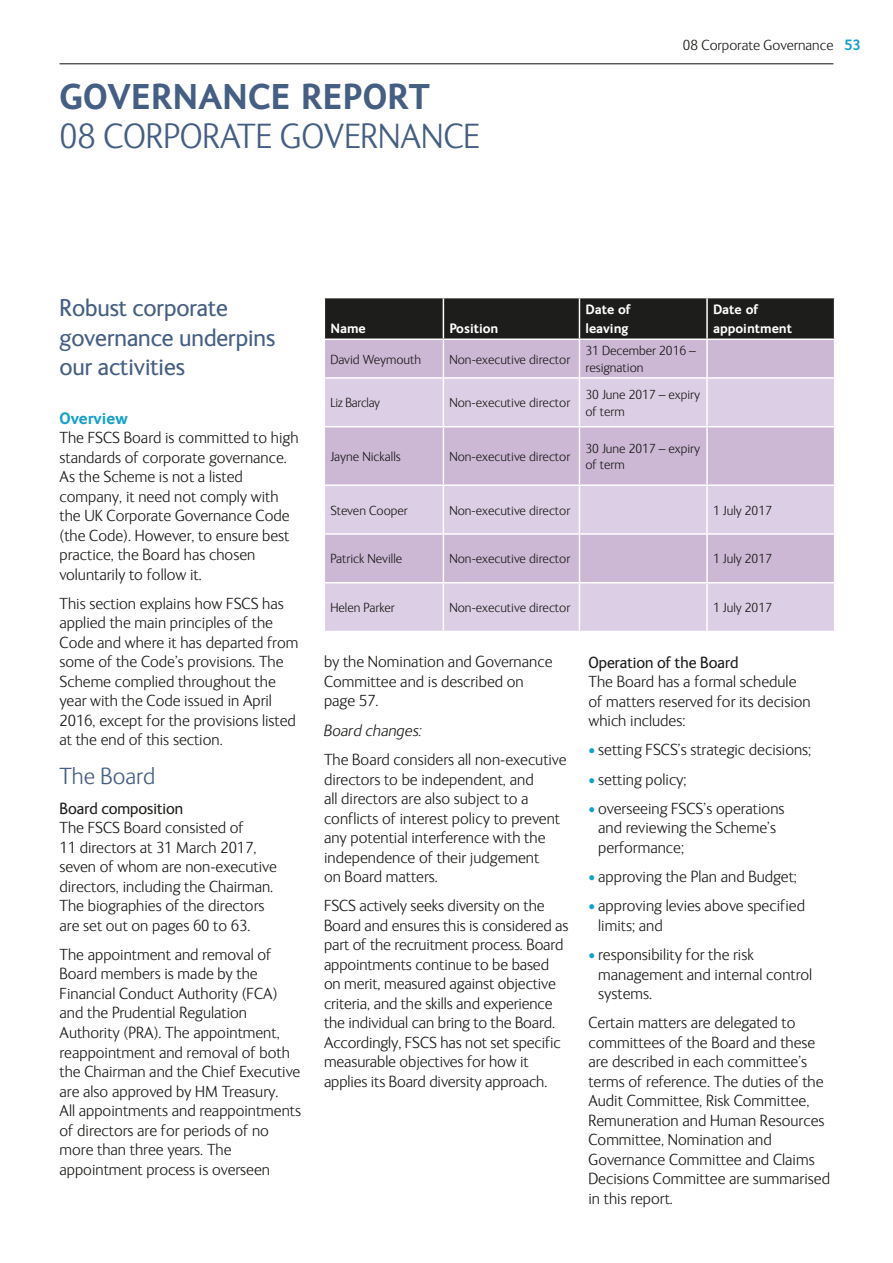
<style>
.page{position:relative;width:893px;height:1263px;background:#fff}
.page>*{position:absolute;margin:0;border:0;box-sizing:border-box;transform-origin:0 0}
.t1{font:300 36px "FS Ingrid";color:#455e83}
.t2{font:700 36px "FS Ingrid";color:#455e83}
.t3{font:24.75px/29.2px "FS Ingrid";color:#455e83}
.t4{font:300 24px "FS Ingrid";color:#455e83}
.t5{font:300 16.5px/19.5px "FS Ingrid";color:#1d1d1b}
.t6{font:16.5px "FS Ingrid";color:#1d1d1b}
.t7{font:italic 300 16.5px "FS Ingrid";color:#1d1d1b}
.t8{font:700 16.5px "FS Ingrid";color:#13a0cb}
.t9{font:300 15px "FS Ingrid";color:#1d1d1b}
.t10{font:300 13.5px/16.5px "FS Ingrid";color:#1d1d1b}
.t11{font:700 13.5px/19.5px "FS Ingrid";color:#fff}
.t12{font:300 13.5px "FS Ingrid";letter-spacing:-.02em;color:#1d1d1b}
.s1{font-weight:700;color:#13a0cb}
.s2{color:#13a0cb}
</style>
<div class="page">
<div style="left:325px;top:298px;width:509px;height:40px;background:#1d1d1b"></div>
<div style="left:325px;top:340px;width:509px;height:37px;background:#ccb7d5"></div>
<svg style="left:325px;top:379px;width:509px;height:252px;background:#d5c4dd"></svg>
<hr style="left:443px;top:298px;width:1px;height:40px;background:#fff">
<hr style="left:579px;top:298px;width:1px;height:40px;background:#fff">
<hr style="left:706px;top:298px;width:2px;height:40px;background:#fff">
<hr style="left:443px;top:340px;width:1px;height:37px;background:#fff">
<hr style="left:579px;top:340px;width:1px;height:37px;background:#fff">
<hr style="left:706px;top:340px;width:2px;height:37px;background:#fff">
<hr style="left:443px;top:379px;width:1px;height:47px;background:#fff">
<hr style="left:579px;top:379px;width:1px;height:47px;background:#fff">
<hr style="left:443px;top:426px;width:136px;height:1px;background:#fff">
<hr style="left:443px;top:427px;width:1px;height:57px;background:#fff">
<hr style="left:579px;top:427px;width:1px;height:57px;background:#fff">
<hr style="left:443px;top:484px;width:136px;height:2px;background:#fff">
<hr style="left:443px;top:486px;width:1px;height:47px;background:#fff">
<hr style="left:579px;top:486px;width:1px;height:47px;background:#fff">
<hr style="left:443px;top:533px;width:136px;height:2px;background:#fff">
<hr style="left:443px;top:535px;width:1px;height:47px;background:#fff">
<hr style="left:579px;top:535px;width:1px;height:47px;background:#fff">
<hr style="left:443px;top:582px;width:136px;height:1px;background:#fff">
<hr style="left:443px;top:583px;width:1px;height:48px;background:#fff">
<hr style="left:579px;top:583px;width:1px;height:48px;background:#fff">
<hr style="left:706px;top:379px;width:2px;height:47px;background:#fff">
<hr style="left:324px;top:426px;width:119px;height:1px;background:#fff">
<hr style="left:579px;top:426px;width:128px;height:1px;background:#fff">
<hr style="left:707px;top:426px;width:128px;height:1px;background:#fff">
<hr style="left:706px;top:427px;width:2px;height:57px;background:#fff">
<hr style="left:324px;top:484px;width:119px;height:2px;background:#fff">
<hr style="left:579px;top:484px;width:128px;height:2px;background:#fff">
<hr style="left:707px;top:484px;width:128px;height:2px;background:#fff">
<hr style="left:706px;top:486px;width:2px;height:47px;background:#fff">
<hr style="left:324px;top:533px;width:119px;height:2px;background:#fff">
<hr style="left:579px;top:533px;width:128px;height:2px;background:#fff">
<hr style="left:707px;top:533px;width:128px;height:2px;background:#fff">
<hr style="left:706px;top:535px;width:2px;height:47px;background:#fff">
<hr style="left:324px;top:582px;width:119px;height:1px;background:#fff">
<hr style="left:579px;top:582px;width:128px;height:1px;background:#fff">
<hr style="left:707px;top:582px;width:128px;height:1px;background:#fff">
<hr style="left:706px;top:583px;width:2px;height:48px;background:#fff">
<hr style="left:60px;top:63px;width:773px;height:1px;background:#1d1d1b">
<h1 class="t2" style="left:60px;top:73px;width:372px">GOVERNANCE REPORT</h1>
<h1 class="t1" style="left:60px;top:113px;width:422px">08 CORPORATE GOVERNANCE</h1>
<p class="t9" style="left:683px;top:35px;width:180px">08 Corporate Governance <span class="s1">53</span></p>
<h2 class="t3" style="left:60px;top:292px;width:217px">Robust corporate governance underpins our activities</h2>
<p class="t8" style="left:60px;top:407px;width:70px">Overview</p>
<p class="t5" style="left:60px;top:427px;width:241px">The FSCS Board is committed to high standards of corporate governance.<br>As the Scheme is not a listed company, it need not comply with the UK Corporate Governance Code (the Code). However, to ensure best practice, the Board has chosen voluntarily to follow it.</p>
<p class="t5" style="left:60px;top:593px;width:240px">This section explains how FSCS has applied the main principles of the Code and where it has departed from some of the Code’s provisions. The Scheme complied throughout the year with the Code issued in April 2016, except for the provisions listed at the end of this section.</p>
<h3 class="t4" style="left:60px;top:761px;width:97px">The Board</h3>
<p class="t6" style="left:60px;top:797px;width:125px">Board composition</p>
<p class="t5" style="left:60px;top:817px;width:219px">The FSCS Board consisted of<br>11 directors at 31 March 2017, seven of whom are non-executive directors, including the Chairman.<br>The biographies of the directors are set out on pages 60 to 63.</p>
<p class="t5" style="left:60px;top:944px;width:243px">The appointment and removal of<br>Board members is made by the<br>Financial Conduct Authority (FCA) and the Prudential Regulation<br>Authority (PRA). The appointment, reappointment and removal of both the Chairman and the Chief Executive are also approved by HM Treasury.<br>All appointments and reappointments of directors are for periods of no more than three years. The appointment process is overseen</p>
<p class="t11" style="left:330px;top:318px;width:37px">Name</p>
<p class="t11" style="left:449px;top:318px;width:51px">Position</p>
<p class="t11" style="left:585px;top:299px;width:47px">Date of leaving</p>
<p class="t11" style="left:713px;top:299px;width:81px">Date of appointment</p>
<p class="t10" style="left:330px;top:350px;width:92px">David Weymouth</p>
<p class="t10" style="left:449px;top:350px;width:122px">Non-executive director</p>
<p class="t10" style="left:585px;top:342px;width:112px">31 December 2016 – resignation</p>
<p class="t12" style="left:330px;top:394px;width:51px">Liz Barclay</p>
<p class="t10" style="left:449px;top:394px;width:122px">Non-executive director</p>
<p class="t10" style="left:585px;top:386px;width:116px">30 June 2017 – expiry of term</p>
<p class="t10" style="left:330px;top:448px;width:72px">Jayne Nickalls</p>
<p class="t10" style="left:449px;top:448px;width:122px">Non-executive director</p>
<p class="t10" style="left:585px;top:439px;width:116px">30 June 2017 – expiry of term</p>
<p class="t10" style="left:330px;top:501px;width:79px">Steven Cooper</p>
<p class="t10" style="left:449px;top:501px;width:122px">Non-executive director</p>
<p class="t10" style="left:713px;top:501px;width:60px">1 July 2017</p>
<p class="t10" style="left:330px;top:550px;width:73px">Patrick Neville</p>
<p class="t10" style="left:449px;top:550px;width:122px">Non-executive director</p>
<p class="t10" style="left:713px;top:550px;width:60px">1 July 2017</p>
<p class="t10" style="left:330px;top:599px;width:66px">Helen Parker</p>
<p class="t10" style="left:449px;top:599px;width:122px">Non-executive director</p>
<p class="t10" style="left:713px;top:599px;width:60px">1 July 2017</p>
<p class="t5" style="left:324px;top:651px;width:230px">by the Nomination and Governance<br>Committee and is described on page 57.</p>
<p class="t7" style="left:324px;top:719px;width:99px">Board changes:</p>
<p class="t5" style="left:324px;top:749px;width:244px">The Board considers all non-executive directors to be independent, and<br>all directors are also subject to a conflicts of interest policy to prevent any potential interference with the independence of their judgement<br>on Board matters.</p>
<p class="t5" style="left:324px;top:895px;width:246px">FSCS actively seeks diversity on the Board and ensures this is considered as part of the recruitment process. Board appointments continue to be based on merit, measured against objective criteria, and the skills and experience the individual can bring to the Board.<br>Accordingly, FSCS has not set specific measurable objectives for how it applies its Board diversity approach.</p>
<p class="t6" style="left:588px;top:651px;width:151px">Operation of the Board</p>
<p class="t5" style="left:588px;top:671px;width:224px">The Board has a formal schedule of matters reserved for its decision which includes:</p>
<p class="t5" style="left:588px;top:739px;width:224px"><span class="s2">•</span> setting FSCS’s strategic decisions;</p>
<p class="t5" style="left:588px;top:769px;width:100px"><span class="s2">•</span> setting policy;</p>
<p class="t5" style="left:598px;top:798px;width:188px;text-indent:-10px"><span class="s2">•</span> overseeing FSCS’s operations and reviewing the Scheme’s performance;</p>
<p class="t5" style="left:588px;top:866px;width:210px"><span class="s2">•</span> approving the Plan and Budget;</p>
<p class="t5" style="left:598px;top:895px;width:208px;text-indent:-10px"><span class="s2">•</span> approving levies above specified limits; and</p>
<p class="t5" style="left:598px;top:944px;width:216px;text-indent:-10px"><span class="s2">•</span> responsibility for the risk management and internal control systems.</p>
<p class="t5" style="left:588px;top:1012px;width:243px">Certain matters are delegated to committees of the Board and these are described in each committee’s terms of reference. The duties of the<br>Audit Committee, Risk Committee,<br>Remuneration and Human Resources<br>Committee, Nomination and<br>Governance Committee and Claims<br>Decisions Committee are summarised in this report.</p>
</div>
